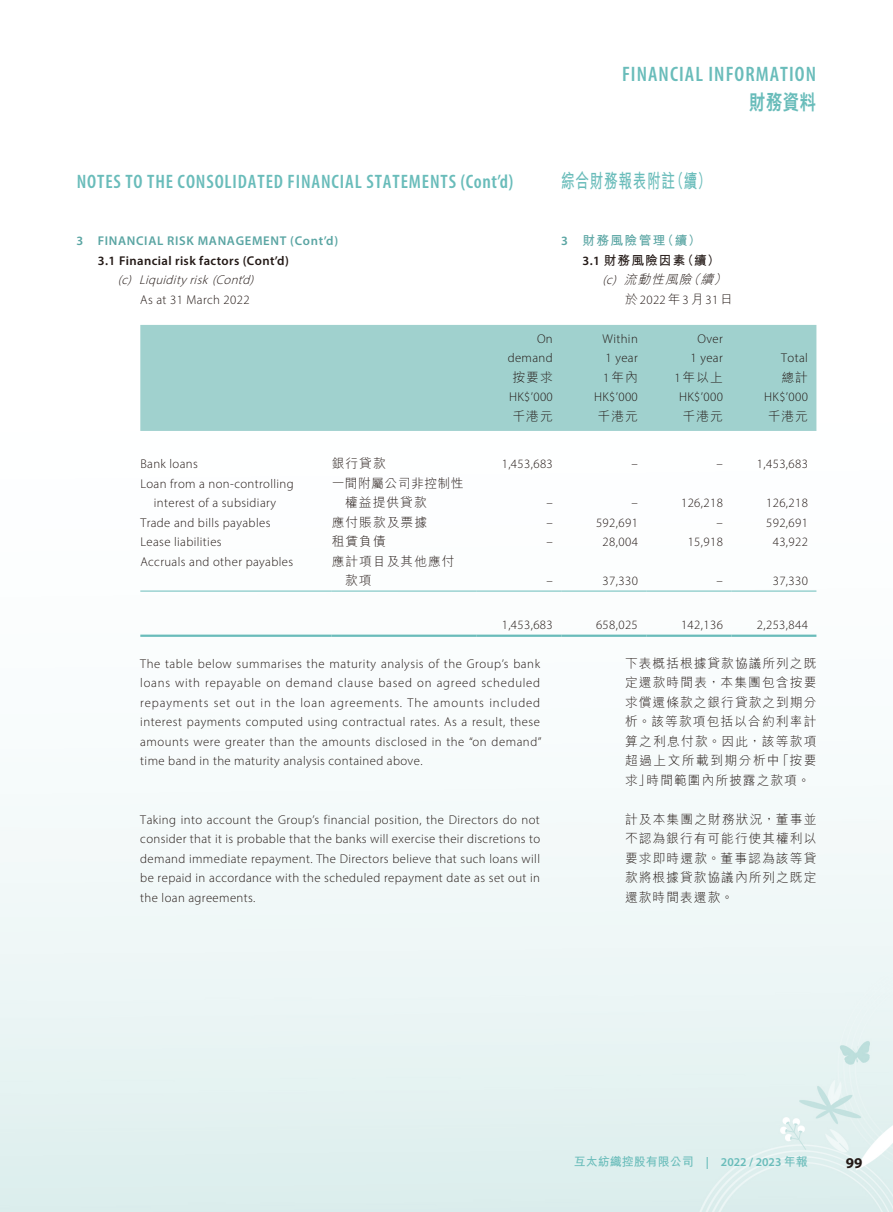
<style>
.page{position:relative;width:893px;height:1212px;background:#fff}
.page>*{position:absolute;margin:0;border:0;box-sizing:border-box;transform-origin:0 0}
.t1{font:600 condensed 21px "Myriad Pro";letter-spacing:.05em;color:#69bcba}
.t2{font:800 21px "M Hei HK";color:#69bcba;scale:.8 1}
.t3{font:600 condensed 19.5px "Myriad Pro";letter-spacing:.045em;color:#69bcba}
.t4{font:700 19.5px "M Hei HK";letter-spacing:.05em;color:#69bcba;scale:.7 1}
.t5{font:700 15px "Myriad Pro";color:#231916}
.t6{font:300 12.75px/19.5px "Myriad Pro";letter-spacing:.03em;color:#231916;text-align:center}
.t7{font:300 12.75px/19.5px "M Hei HK";letter-spacing:.08em;color:#231916;text-align:justify}
.t8{font:600 12.75px "Myriad Pro";letter-spacing:.05em;color:#5aa5a3}
.t9{font:600 12.75px "Myriad Pro";letter-spacing:.03em;color:#231916}
.t10{font:italic 300 12.75px "Myriad Pro";color:#231916}
.t11{font:300 12.75px/19.5px "M Hei HK";letter-spacing:.04em;color:#231916}
.t12{font:700 12.75px "M Hei HK";letter-spacing:.08em;color:#231916}
.t13{font:italic 300 12.75px "M Hei HK";color:#231916}
.t14{font:700 12.75px "M Hei HK";letter-spacing:.1em;color:#5aa5a3}
.t15{font:700 12px "M Hei HK";color:#69bcba}
.s1{font-family:"Myriad Pro";font-weight:600}
.s2{font-family:"Myriad Pro"}
.s3{font-family:"M Hei HK"}
</style>
<div class="page">
<div style="left:140px;top:325px;width:676px;height:106px;background:#a0d1ce"></div>
<hr style="left:140px;top:591px;width:192px;height:1px;background:#69bcba">
<hr style="left:332px;top:591px;width:144px;height:1px;background:#69bcba">
<hr style="left:476px;top:591px;width:85px;height:1px;background:#69bcba">
<hr style="left:561px;top:591px;width:85px;height:1px;background:#69bcba">
<hr style="left:646px;top:591px;width:85px;height:1px;background:#69bcba">
<hr style="left:731px;top:591px;width:85px;height:1px;background:#69bcba">
<hr style="left:140px;top:635px;width:192px;height:2px;background:#69bcba">
<hr style="left:332px;top:635px;width:144px;height:2px;background:#69bcba">
<hr style="left:476px;top:635px;width:85px;height:2px;background:#69bcba">
<hr style="left:561px;top:635px;width:85px;height:2px;background:#69bcba">
<hr style="left:646px;top:635px;width:85px;height:2px;background:#69bcba">
<hr style="left:731px;top:635px;width:85px;height:2px;background:#69bcba">
<h1 class="t1" style="left:622px;top:61px;width:195px">FINANCIAL INFORMATION</h1>
<h1 class="t2" style="left:749px;top:91px;width:85px">財務資料</h1>
<h2 class="t3" style="left:77px;top:169px;width:438px">NOTES TO THE CONSOLIDATED FINANCIAL STATEMENTS (Cont’d)</h2>
<h2 class="t4" style="left:561px;top:166px;width:216px">綜合財務報表附註（續）</h2>
<p class="t8" style="left:77px;top:233px;width:263px">3 FINANCIAL RISK MANAGEMENT (Cont’d)</p>
<p class="t9" style="left:98px;top:252px;width:193px">3.1 Financial risk factors (Cont’d)</p>
<p class="t10" style="left:118px;top:272px;width:141px">(c) Liquidityrisk (Cont’d)</p>
<p class="t6" style="left:140px;top:290px;width:111px">As at 31 March 2022</p>
<p class="t14" style="left:561px;top:231px;width:141px"><span class="s1">3</span> 財務風險管理（續）</p>
<p class="t12" style="left:583px;top:251px;width:139px"><span class="s1">3.1</span> 財務風險因素（續）</p>
<p class="t13" style="left:602px;top:273px;width:129px"><span class="s2">(c)</span> 流動性風險（續）</p>
<p class="t6" style="left:625px;top:290px;width:109px"><span class="s3">於</span>2022<span class="s3">年</span>3<span class="s3">月</span>31<span class="s3">日</span></p>
<p class="t6" style="left:508px;top:329px;width:47px;text-align:right">On demand</p>
<p class="t6" style="left:602px;top:329px;width:37px;text-align:left">Within<br>1 year</p>
<p class="t6" style="left:691px;top:329px;width:34px">Over<br>1 year</p>
<p class="t6" style="left:781px;top:348px;width:28px">Total</p>
<p class="t7" style="left:512px;top:367px;width:42px">按要求</p>
<p class="t7" style="left:603px;top:367px;width:36px"><span class="s2">1</span>年內</p>
<p class="t7" style="left:674px;top:367px;width:50px"><span class="s2">1</span>年以上</p>
<p class="t7" style="left:781px;top:367px;width:28px">總計</p>
<p class="t6" style="left:509px;top:387px;width:45px">HK$’000</p>
<p class="t6" style="left:594px;top:387px;width:45px">HK$’000</p>
<p class="t6" style="left:679px;top:387px;width:45px">HK$’000</p>
<p class="t6" style="left:764px;top:387px;width:45px">HK$’000</p>
<p class="t7" style="left:513px;top:406px;width:42px">千港元</p>
<p class="t7" style="left:598px;top:406px;width:42px">千港元</p>
<p class="t7" style="left:683px;top:406px;width:42px">千港元</p>
<p class="t7" style="left:768px;top:406px;width:42px">千港元</p>
<p class="t6" style="left:140px;top:454px;width:59px">Bank loans</p>
<p class="t7" style="left:332px;top:454px;width:56px">銀行貸款</p>
<p class="t6" style="left:502px;top:454px;width:53px">1,453,683</p>
<p class="t6" style="left:631px;top:454px;width:8px">–</p>
<p class="t6" style="left:717px;top:454px;width:8px">–</p>
<p class="t6" style="left:757px;top:454px;width:53px">1,453,683</p>
<p class="t6" style="left:140px;top:474px;width:155px">Loan from a non-controlling interest of a subsidiary</p>
<p class="t11" style="left:345px;top:473px;width:120px;text-indent:-13px">一間附屬公司非控制性權益提供貸款</p>
<p class="t6" style="left:546px;top:493px;width:8px">–</p>
<p class="t6" style="left:631px;top:493px;width:8px">–</p>
<p class="t6" style="left:681px;top:493px;width:43px">126,218</p>
<p class="t6" style="left:766px;top:493px;width:43px">126,218</p>
<p class="t6" style="left:140px;top:513px;width:132px">Trade and bills payables</p>
<p class="t7" style="left:332px;top:512px;width:97px">應付賬款及票據</p>
<p class="t6" style="left:546px;top:513px;width:8px">–</p>
<p class="t6" style="left:596px;top:513px;width:43px">592,691</p>
<p class="t6" style="left:717px;top:513px;width:8px">–</p>
<p class="t6" style="left:766px;top:513px;width:43px">592,691</p>
<p class="t6" style="left:140px;top:532px;width:83px">Lease liabilities</p>
<p class="t7" style="left:332px;top:532px;width:56px">租賃負債</p>
<p class="t6" style="left:546px;top:532px;width:8px">–</p>
<p class="t6" style="left:603px;top:532px;width:37px">28,004</p>
<p class="t6" style="left:688px;top:532px;width:37px">15,918</p>
<p class="t6" style="left:773px;top:532px;width:37px">43,922</p>
<p class="t6" style="left:140px;top:552px;width:154px">Accruals and other payables</p>
<p class="t7" style="left:345px;top:551px;width:111px;text-indent:-13px">應計項目及其他應付款項</p>
<p class="t6" style="left:546px;top:571px;width:8px">–</p>
<p class="t6" style="left:603px;top:571px;width:37px">37,330</p>
<p class="t6" style="left:717px;top:571px;width:8px">–</p>
<p class="t6" style="left:773px;top:571px;width:37px">37,330</p>
<p class="t6" style="left:502px;top:615px;width:53px">1,453,683</p>
<p class="t6" style="left:596px;top:615px;width:43px">658,025</p>
<p class="t6" style="left:681px;top:615px;width:43px">142,136</p>
<p class="t6" style="left:757px;top:615px;width:53px">2,253,844</p>
<p class="t6" style="left:140px;top:654px;width:403px;text-align:justify">The table below summarises the maturity analysis of the Group’s bank loans with repayable on demand clause based on agreed scheduled repayments set out in the loan agreements. The amounts included interest payments computed using contractual rates. As a result, these amounts were greater than the amounts disclosed in the “on demand” time band in the maturity analysis contained above.</p>
<p class="t7" style="left:625px;top:653px;width:193px">下表概括根據貸款協議所列之既定還款時間表，本集團包含按要求償還條款之銀行貸款之到期分析。該等款項包括以合約利率計算之利息付款。因此，該等款項超過上文所載到期分析中「按要求」時間範圍內所披露之款項。</p>
<p class="t7" style="left:625px;top:809px;width:193px">計及本集團之財務狀況，董事並不認為銀行有可能行使其權利以要求即時還款。董事認為該等貸款將根據貸款協議內所列之既定還款時間表還款。</p>
<p class="t6" style="left:140px;top:809px;width:401px;text-align:justify">Taking into account the Group’s financial position, the Directors do not consider that it is probable that the banks will exercise their discretions to demand immediate repayment. The Directors believe that such loans will be repaid in accordance with the scheduled repayment date as set out in the loan agreements.</p>
<p class="t15" style="left:574px;top:1152px;width:236px">互太紡織控股有限公司 <span class="s1">| 2022 / 2023</span> 年報</p>
<p class="t5" style="left:846px;top:1153px;width:18px">99</p>
</div>
